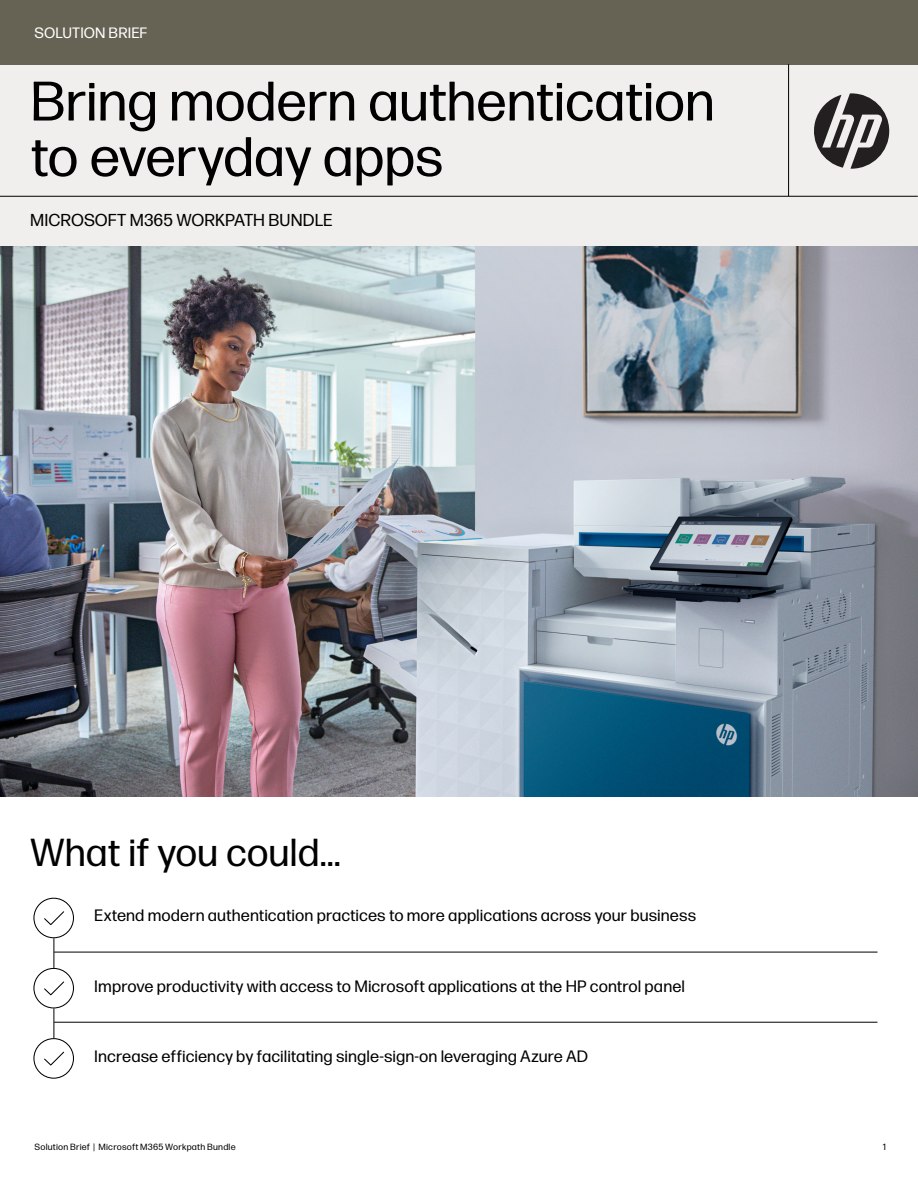
<style>
.page{position:relative;width:918px;height:1188px;background:#fff}
.page>*{position:absolute;margin:0;border:0;box-sizing:border-box;transform-origin:0 0}
.t1{font:55.5px/55.5px "Forma DJR Micro";letter-spacing:-.01em;color:#000}
.t2{font:39px "Forma DJR Micro";letter-spacing:-.005em;color:#000}
.t3{font:17.25px "Forma DJR Micro";color:#000}
.t4{font:16.5px "Forma DJR Micro";letter-spacing:.005em;color:#000}
.t5{font:15px "Forma DJR Micro";letter-spacing:.005em;color:#fff}
.t6{font:9px "Forma DJR Micro";letter-spacing:.025em;color:#000}
</style>
<div class="page">
<div style="left:0;top:65px;width:918px;height:181px;background:#f0efed"></div>
<div style="left:0;top:0;width:918px;height:65px;background:#666354"></div>
<hr style="left:788px;top:64px;width:1px;height:132px;background:#000">
<hr style="left:0;top:196px;width:918px;height:1px;background:#000">
<hr style="left:54px;top:952px;width:824px;height:1px;background:#000">
<hr style="left:54px;top:1022px;width:824px;height:1px;background:#000">
<hr style="left:54px;top:912px;width:1px;height:162px;background:#000">
<img style="left:0;top:246px;width:918px;height:550px">
<svg style="left:33px;top:1038px;width:41px;height:41px"></svg>
<svg style="left:33px;top:898px;width:41px;height:40px"></svg>
<svg style="left:33px;top:968px;width:41px;height:40px"></svg>
<svg style="left:814px;top:93px;width:75px;height:76px"></svg>
<p class="t5" style="left:35px;top:21px;width:114px">SOLUTION BRIEF</p>
<h1 class="t1" style="left:30px;top:69px;width:686px">Bring modern authentication to everyday apps</h1>
<p class="t3" style="left:30px;top:208px;width:304px">MICROSOFT M365 WORKPATH BUNDLE</p>
<h2 class="t2" style="left:30px;top:825px;width:312px">What if you could…</h2>
<p class="t4" style="left:94px;top:904px;width:603px">Extend modern authentication practices to more applications across your business</p>
<p class="t4" style="left:94px;top:974px;width:592px">Improve productivity with access to Microsoft applications at the HP control panel</p>
<p class="t4" style="left:94px;top:1045px;width:496px">Increase efficiency by facilitating single-sign-on leveraging Azure AD</p>
<p class="t6" style="left:34px;top:1140px;width:203px">Solution Brief | Microsoft M365 Workpath Bundle</p>
<p class="t6" style="left:883px;top:1140px;width:5px">1</p>
</div>
